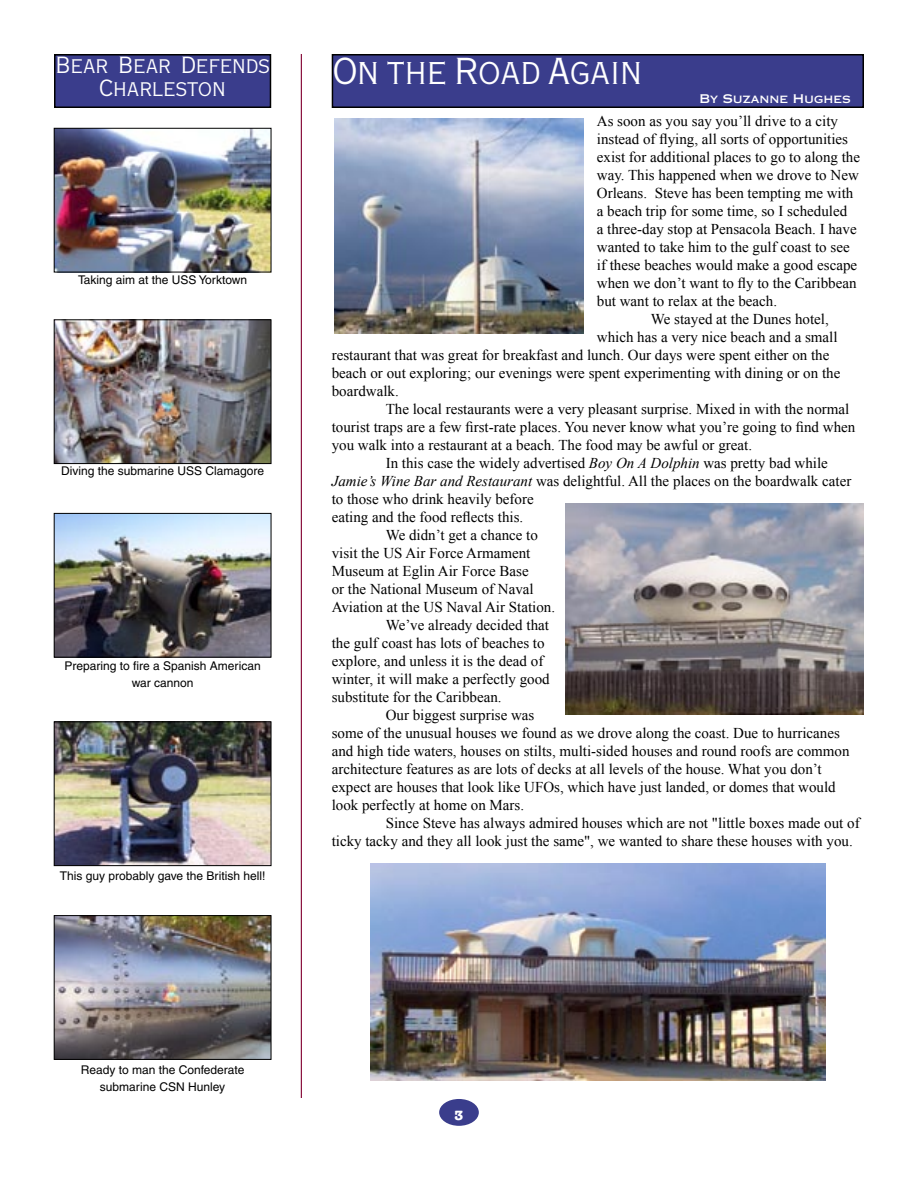
<style>
.page{position:relative;width:918px;height:1188px;background:#fff}
.page>*{position:absolute;margin:0;border:0;box-sizing:border-box;transform-origin:0 0}
.Heading{font:36px "Copperplate Twenty Nine AB";color:#fff}
.Heading-2{font:22.5px/22.5px "Copperplate Twenty Nine AB";color:#fff;text-align:center}
.Body_Text{font:15px/18px "Times New Roman";color:#000}
.Page_No{font:700 13.5px "American Typewriter";color:#fff}
.t1{font:12px/17.2px "Helvetica";color:#000;text-align:center}
.t2{font:12px "Copperplate Thirty One AB";color:#fff}
.s1{font-style:italic}
</style>
<div class="page">
<div style="left:439px;top:1099px;width:40px;height:27px;background:#3a3d8c;border-radius:50%"></div>
<div style="left:55px;top:55px;width:215px;height:52px;background:#3a3d8c"></div>
<div style="left:54px;top:54px;width:217px;height:54px;border:2px solid #000"></div>
<img style="left:56px;top:130px;width:213px;height:140px">
<div style="left:54px;top:128px;width:217px;height:144px;border:1px solid #000"></div>
<img style="left:56px;top:322px;width:213px;height:140px">
<div style="left:54px;top:320px;width:217px;height:144px;border:1px solid #000"></div>
<img style="left:56px;top:515px;width:213px;height:140px">
<div style="left:54px;top:513px;width:217px;height:144px;border:1px solid #000"></div>
<img style="left:56px;top:724px;width:213px;height:140px">
<div style="left:54px;top:722px;width:217px;height:144px;border:1px solid #000"></div>
<img style="left:56px;top:917px;width:213px;height:141px">
<div style="left:54px;top:915px;width:217px;height:145px;border:1px solid #000"></div>
<div style="left:332px;top:55px;width:531px;height:52px;background:#3a3d8c"></div>
<div style="left:332px;top:54px;width:532px;height:54px;border:2px solid #000"></div>
<img style="left:565px;top:504px;width:299px;height:210px">
<img style="left:371px;top:863px;width:454px;height:218px">
<img style="left:335px;top:118px;width:248px;height:216px">
<hr style="left:301px;top:54px;width:1px;height:1044px;background:#810031">
<p class="Heading-2" style="left:56px;top:54px;width:216px">Bear Bear Defends<br>Charleston</p>
<p class="t1" style="left:78px;top:271px;width:171px">Taking aim at the USS Yorktown</p>
<p class="t1" style="left:61px;top:462px;width:204px">Diving the submarine USS Clamagore</p>
<p class="t1" style="left:64px;top:657px;width:198px">Preparing to fire a Spanish American war cannon</p>
<p class="t1" style="left:60px;top:867px;width:207px">This guy probably gave the British hell!</p>
<p class="Heading" style="left:333px;top:50px;width:311px">On the Road Again</p>
<p class="t2" style="left:700px;top:91px;width:153px">By Suzanne Hughes</p>
<p class="Body_Text" style="left:597px;top:112px;width:265px">As soon as you say you’ll drive to a city instead of flying, all sorts of opportunities exist for additional places to go to along the way. This happened when we drove to New Orleans. Steve has been tempting me with a beach trip for some time, so I scheduled<br>a three-day stop at Pensacola Beach. I have wanted to take him to the gulf coast to see if these beaches would make a good escape when we don’t want to fly to the Caribbean but want to relax at the beach.</p>
<p class="Body_Text" style="left:651px;top:310px;width:179px">We stayed at the Dunes hotel,</p>
<p class="Body_Text" style="left:597px;top:328px;width:242px">which has a very nice beach and a small</p>
<p class="Body_Text" style="left:332px;top:346px;width:499px">restaurant that was great for breakfast and lunch. Our days were spent either on the</p>
<p class="Body_Text" style="left:332px;top:364px;width:510px">beach or out exploring; our evenings were spent experimenting with dining or on the</p>
<p class="Body_Text" style="left:332px;top:382px;width:69px">boardwalk.</p>
<p class="Body_Text" style="left:332px;top:400px;width:525px;text-indent:54px">The local restaurants were a very pleasant surprise. Mixed in with the normal tourist traps are a few first-rate places. You never know what you’re going to find when you walk into a restaurant at a beach. The food may be awful or great.</p>
<p class="Body_Text" style="left:332px;top:454px;width:521px;text-indent:54px">In this case the widely advertised <span class="s1">Boy On A Dolphin</span> was pretty bad while <span class="s1">Jamie’s Wine Bar and Restaurant</span> was delightful. All the places on the boardwalk cater to those who drink heavily before<br>eating and the food reflects this.</p>
<p class="Body_Text" style="left:332px;top:526px;width:225px;text-indent:54px">We didn’t get a chance to visit the US Air Force Armament<br>Museum at Eglin Air Force Base<br>or the National Museum of Naval<br>Aviation at the US Naval Air Station.</p>
<p class="Body_Text" style="left:332px;top:616px;width:220px;text-indent:54px">We’ve already decided that the gulf coast has lots of beaches to explore, and unless it is the dead of winter, it will make a perfectly good substitute for the Caribbean.</p>
<p class="Body_Text" style="left:332px;top:706px;width:519px;text-indent:54px">Our biggest surprise was<br>some of the unusual houses we found as we drove along the coast. Due to hurricanes and high tide waters, houses on stilts, multi-sided houses and round roofs are common architecture features as are lots of decks at all levels of the house. What you don’t expect are houses that look like UFOs, which have just landed, or domes that would look perfectly at home on Mars.</p>
<p class="Body_Text" style="left:332px;top:814px;width:529px;text-indent:54px">Since Steve has always admired houses which are not "little boxes made out of ticky tacky and they all look just the same", we wanted to share these houses with you.</p>
<p class="t1" style="left:81px;top:1061px;width:165px">Ready to man the Confederate submarine CSN Hunley</p>
<p class="Page_No" style="left:455px;top:1107px;width:10px">3</p>
</div>
